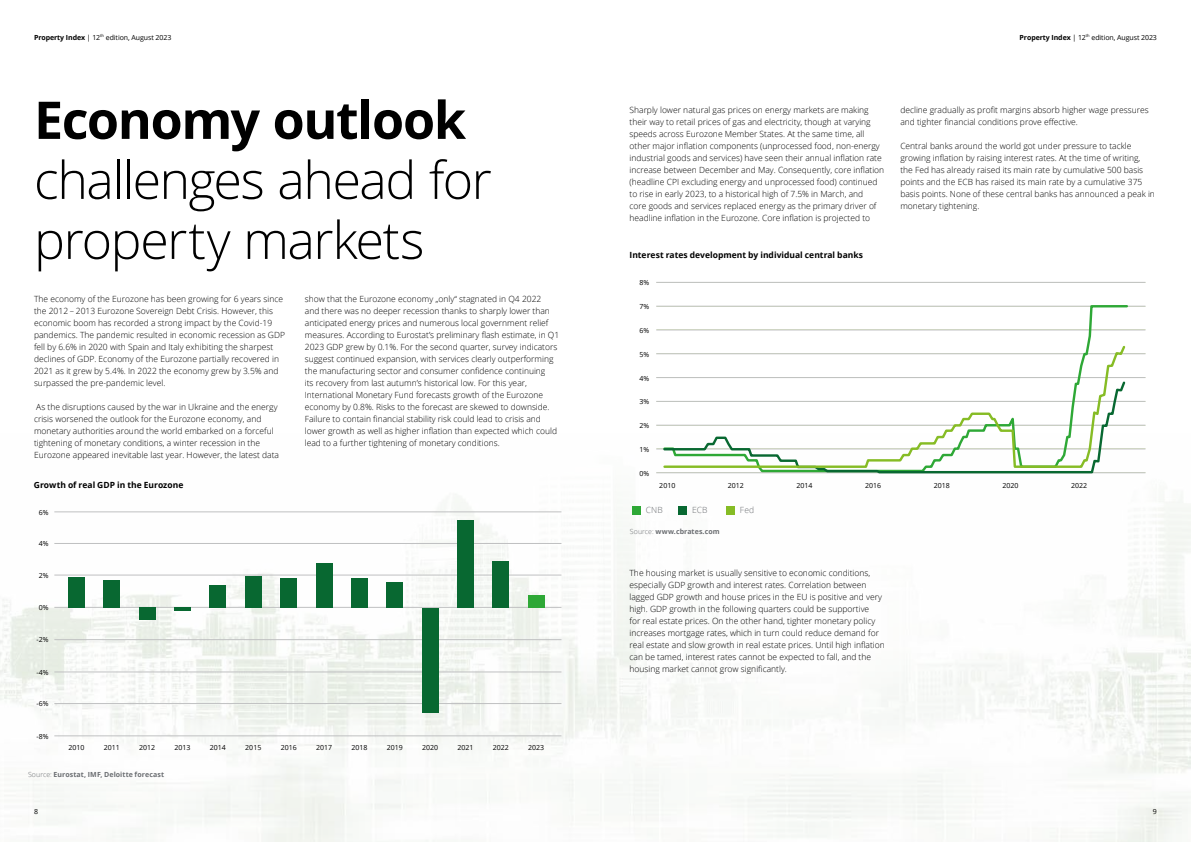
<style>
.page{position:relative;width:1191px;height:842px;background:#fff}
.page>*{position:absolute;margin:0;border:0;box-sizing:border-box;transform-origin:0 0}
.t1{font:300 52px/60px "Open Sans";letter-spacing:-.03em;color:#000}
.t2{font:700 52px "Open Sans";letter-spacing:-.025em;color:#000}
.t3{font:300 8.5px/12px "Open Sans";color:#000}
.t4{font:700 8.5px "Open Sans";color:#000}
.t5{font:300 8.5px "Open Sans";letter-spacing:.005em;color:#6a6d71}
.t6{font:7px "Open Sans";color:#000}
.t7{font:700 7px "Open Sans";letter-spacing:.01em;color:#6a6d71}
.s1{font-weight:700}
.s2{font-weight:300}
</style>
<div class="page">
<img style="left:0;top:329px;width:1191px;height:513px">
<hr style="left:54px;top:511px;width:507px;height:1px;background:#bfc0c1">
<hr style="left:54px;top:543px;width:507px;height:1px;background:#bfc0c1">
<hr style="left:54px;top:574px;width:507px;height:1px;background:#bfc0c1">
<hr style="left:54px;top:607px;width:507px;height:1px;background:#bfc0c1">
<hr style="left:54px;top:639px;width:507px;height:1px;background:#bfc0c1">
<hr style="left:54px;top:671px;width:507px;height:1px;background:#bfc0c1">
<hr style="left:54px;top:703px;width:507px;height:1px;background:#bfc0c1">
<hr style="left:54px;top:735px;width:507px;height:1px;background:#bfc0c1">
<div style="left:68px;top:578px;width:17px;height:30px;background:#086831"></div>
<div style="left:103px;top:580px;width:17px;height:28px;background:#086831"></div>
<div style="left:209px;top:585px;width:17px;height:23px;background:#086831"></div>
<div style="left:245px;top:577px;width:17px;height:31px;background:#086831"></div>
<div style="left:280px;top:579px;width:17px;height:29px;background:#086831"></div>
<div style="left:315px;top:564px;width:17px;height:44px;background:#086831"></div>
<div style="left:351px;top:579px;width:17px;height:29px;background:#086831"></div>
<div style="left:386px;top:582px;width:17px;height:26px;background:#086831"></div>
<div style="left:457px;top:520px;width:17px;height:88px;background:#086831"></div>
<div style="left:492px;top:562px;width:17px;height:46px;background:#086831"></div>
<div style="left:527px;top:595px;width:17px;height:13px;background:#2ea836"></div>
<div style="left:421px;top:608px;width:17px;height:105px;background:#086831"></div>
<div style="left:139px;top:608px;width:17px;height:12px;background:#086831"></div>
<hr style="left:174px;top:608px;width:17px;height:3px;background:#086831">
<hr style="left:656px;top:472px;width:489px;height:1px;background:#bfc0c1">
<hr style="left:656px;top:448px;width:489px;height:1px;background:#bfc0c1">
<hr style="left:656px;top:425px;width:489px;height:1px;background:#bfc0c1">
<hr style="left:656px;top:401px;width:489px;height:1px;background:#bfc0c1">
<hr style="left:656px;top:377px;width:489px;height:1px;background:#bfc0c1">
<hr style="left:656px;top:353px;width:489px;height:1px;background:#bfc0c1">
<hr style="left:656px;top:329px;width:489px;height:1px;background:#bfc0c1">
<hr style="left:656px;top:306px;width:489px;height:1px;background:#bfc0c1">
<hr style="left:656px;top:282px;width:489px;height:1px;background:#bfc0c1">
<svg style="left:662px;top:305px;width:467px;height:168px"></svg>
<svg style="left:662px;top:469px;width:465px;height:6px"></svg>
<svg style="left:662px;top:344px;width:465px;height:125px"></svg>
<div style="left:632px;top:506px;width:8px;height:8px;background:#2ea836"></div>
<div style="left:678px;top:506px;width:9px;height:8px;background:#086831"></div>
<div style="left:726px;top:506px;width:8px;height:8px;background:#86bc25"></div>
<p class="t6" style="left:34px;top:32px;width:139px"><span class="s1">Property Index</span> | 12<sup>th</sup> edition, August 2023</p>
<h1 class="t2" style="left:34px;top:83px;width:433px">Economy outlook</h1>
<h1 class="t1" style="left:34px;top:149px;width:459px">challenges ahead for property markets</h1>
<p class="t3" style="left:34px;top:293px;width:252px">The economy of the Eurozone has been growing for 6 years since the 2012 – 2013 Eurozone Sovereign Debt Crisis. However, this economic boom has recorded a strong impact by the Covid-19 pandemics. The pandemic resulted in economic recession as GDP fell by 6.6% in 2020 with Spain and Italy exhibiting the sharpest declines of GDP. Economy of the Eurozone partially recovered in 2021 as it grew by 5.4%. In 2022 the economy grew by 3.5% and surpassed the pre-pandemic level.</p>
<p class="t3" style="left:34px;top:401px;width:246px">As the disruptions caused by the war in Ukraine and the energy crisis worsened the outlook for the Eurozone economy, and monetary authorities around the world embarked on a forceful tightening of monetary conditions, a winter recession in the Eurozone appeared inevitable last year. However, the latest data</p>
<p class="t3" style="left:305px;top:293px;width:256px">show that the Eurozone economy „only“ stagnated in Q4 2022<br>and there was no deeper recession thanks to sharply lower than anticipated energy prices and numerous local government relief measures. According to Eurostat’s preliminary flash estimate, in Q1<br>2023 GDP grew by 0.1%. For the second quarter, survey indicators suggest continued expansion, with services clearly outperforming the manufacturing sector and consumer confidence continuing<br>its recovery from last autumn’s historical low. For this year, International Monetary Fund forecasts growth of the Eurozone economy by 0.8%. Risks to the forecast are skewed to downside.<br>Failure to contain financial stability risk could lead to crisis and lower growth as well as higher inflation than expected which could lead to a further tightening of monetary conditions.</p>
<p class="t4" style="left:34px;top:479px;width:151px">Growth of real GDP in the Eurozone</p>
<p class="t6" style="left:39px;top:507px;width:11px">6%</p>
<p class="t6" style="left:39px;top:539px;width:11px">4%</p>
<p class="t6" style="left:39px;top:570px;width:11px">2%</p>
<p class="t6" style="left:39px;top:603px;width:11px">0%</p>
<p class="t6" style="left:36px;top:635px;width:14px">-2%</p>
<p class="t6" style="left:36px;top:667px;width:14px">-4%</p>
<p class="t6" style="left:36px;top:699px;width:14px">-6%</p>
<p class="t6" style="left:36px;top:731px;width:14px">-8%</p>
<p class="t6" style="left:69px;top:742px;width:18px">2010</p>
<p class="t6" style="left:104px;top:742px;width:18px">2011</p>
<p class="t6" style="left:139px;top:742px;width:18px">2012</p>
<p class="t6" style="left:175px;top:742px;width:18px">2013</p>
<p class="t6" style="left:210px;top:742px;width:18px">2014</p>
<p class="t6" style="left:245px;top:742px;width:18px">2015</p>
<p class="t6" style="left:281px;top:742px;width:18px">2016</p>
<p class="t6" style="left:316px;top:742px;width:18px">2017</p>
<p class="t6" style="left:351px;top:742px;width:18px">2018</p>
<p class="t6" style="left:387px;top:742px;width:18px">2019</p>
<p class="t6" style="left:422px;top:742px;width:18px">2020</p>
<p class="t6" style="left:457px;top:742px;width:18px">2021</p>
<p class="t6" style="left:493px;top:742px;width:18px">2022</p>
<p class="t6" style="left:528px;top:742px;width:18px">2023</p>
<p class="t7" style="left:28px;top:769px;width:137px"><span class="s2">Source:</span> Eurostat, IMF, Deloitte forecast</p>
<p class="t6" style="left:1019px;top:32px;width:139px"><span class="s1">Property Index</span> | 12<sup>th</sup> edition, August 2023</p>
<p class="t3" style="left:629px;top:104px;width:256px">Sharply lower natural gas prices on energy markets are making their way to retail prices of gas and electricity, though at varying speeds across Eurozone Member States. At the same time, all other major inflation components (unprocessed food, non-energy industrial goods and services) have seen their annual inflation rate increase between December and May. Consequently, core inflation (headline CPI excluding energy and unprocessed food) continued to rise in early 2023, to a historical high of 7.5% in March, and<br>core goods and services replaced energy as the primary driver of headline inflation in the Eurozone. Core inflation is projected to</p>
<p class="t3" style="left:900px;top:104px;width:250px">decline gradually as profit margins absorb higher wage pressures and tighter financial conditions prove effective.</p>
<p class="t3" style="left:900px;top:140px;width:256px">Central banks around the world got under pressure to tackle growing inflation by raising interest rates. At the time of writing, the Fed has already raised its main rate by cumulative 500 basis points and the ECB has raised its main rate by a cumulative 375 basis points. None of these central banks has announced a peak in monetary tightening.</p>
<p class="t4" style="left:629px;top:249px;width:235px">Interest rates development by individual central banks</p>
<p class="t6" style="left:639px;top:278px;width:11px">8%</p>
<p class="t6" style="left:639px;top:302px;width:11px">7%</p>
<p class="t6" style="left:639px;top:325px;width:11px">6%</p>
<p class="t6" style="left:639px;top:349px;width:11px">5%</p>
<p class="t6" style="left:639px;top:373px;width:11px">4%</p>
<p class="t6" style="left:639px;top:397px;width:11px">3%</p>
<p class="t6" style="left:639px;top:421px;width:11px">2%</p>
<p class="t6" style="left:639px;top:445px;width:11px">1%</p>
<p class="t6" style="left:639px;top:469px;width:11px">0%</p>
<p class="t6" style="left:659px;top:480px;width:18px">2010</p>
<p class="t6" style="left:728px;top:480px;width:18px">2012</p>
<p class="t6" style="left:796px;top:480px;width:18px">2014</p>
<p class="t6" style="left:865px;top:480px;width:18px">2016</p>
<p class="t6" style="left:933px;top:480px;width:18px">2018</p>
<p class="t6" style="left:1002px;top:480px;width:18px">2020</p>
<p class="t6" style="left:1071px;top:480px;width:18px">2022</p>
<p class="t5" style="left:646px;top:504px;width:18px">CNB</p>
<p class="t5" style="left:692px;top:504px;width:17px">ECB</p>
<p class="t5" style="left:740px;top:504px;width:16px">Fed</p>
<p class="t7" style="left:630px;top:526px;width:91px"><span class="s2">Source:</span> www.cbrates.com</p>
<p class="t3" style="left:629px;top:567px;width:257px">The housing market is usually sensitive to economic conditions, especially GDP growth and interest rates. Correlation between lagged GDP growth and house prices in the EU is positive and very high. GDP growth in the following quarters could be supportive<br>for real estate prices. On the other hand, tighter monetary policy increases mortgage rates, which in turn could reduce demand for real estate and slow growth in real estate prices. Until high inflation can be tamed, interest rates cannot be expected to fall, and the housing market cannot grow significantly.</p>
<p class="t6" style="left:34px;top:807px;width:6px">8</p>
<p class="t6" style="left:1153px;top:807px;width:6px">9</p>
</div>
